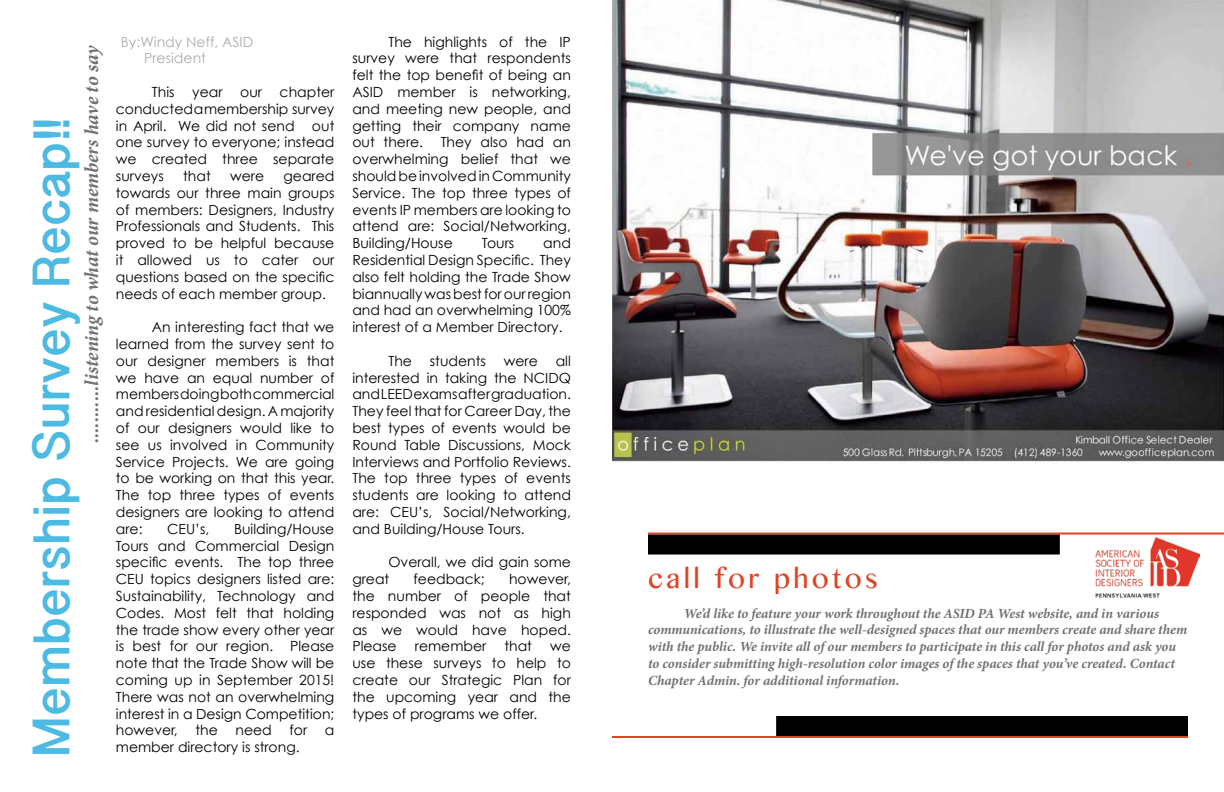
<style>
.page{position:relative;width:1224px;height:792px;background:#fff}
.page>*{position:absolute;margin:0;border:0;box-sizing:border-box;transform-origin:0 0}
.t1{font:700 49px "Kannada Sangam MN";letter-spacing:.03em;color:#4cbae2}
.t2{font:30px "Kannada MN";letter-spacing:.11em;color:#df4427}
.t3{font:italic 700 20px "Minion Pro";letter-spacing:-.005em;color:#717275}
.t4{font:14px/16.8px "Century Gothic";color:#000;text-align:justify}
.t5{font:italic 700 14px/16.8px "Minion Pro";letter-spacing:-.005em;color:#717275}
.t6{font:14px/16.8px "Century Gothic";color:#abadb0}
</style>
<div class="page">
<img style="left:612px;top:0;width:612px;height:462px">
<hr style="left:648px;top:533px;width:576px;height:2px;background:#df4427">
<div style="left:648px;top:535px;width:412px;height:20px;background:#000"></div>
<hr style="left:612px;top:736px;width:576px;height:2px;background:#df4427">
<div style="left:776px;top:716px;width:412px;height:20px;background:#000"></div>
<img style="left:1096px;top:538px;width:104px;height:60px">
<h3 class="t3" style="left:77px;top:443px;width:401px;rotate:-90deg">...........listening to what our members have to say</h3>
<h1 class="t1" style="left:24px;top:756px;width:638px;rotate:-90deg">Membership Survey Recap!!</h1>
<p class="t6" style="left:144px;top:33px;width:110px;text-indent:-23px">By:Windy Neff, ASID<br>President</p>
<p class="t4" style="left:152px;top:83px;width:24px">This</p>
<p class="t4" style="left:192px;top:83px;width:32px">year</p>
<p class="t4" style="left:240px;top:83px;width:23px">our</p>
<p class="t4" style="left:116px;top:83px;width:220px;text-indent:164px">chapter conducted a membership survey in April. We did not send out one survey to everyone; instead we created three separate surveys</p>
<p class="t4" style="left:116px;top:167px;width:220px;text-indent:168px">geared towards our three main groups of members: Designers, Industry Professionals and Students. This proved to be helpful because it allowed us to cater our questions based on the specific needs of each member group.</p>
<p class="t4" style="left:116px;top:318px;width:220px;text-indent:36px">An interesting fact that we learned from the survey sent to our designer members is that we have an equal number of members doing both commercial and residential design. A majority of our designers would like to see us involved in Community Service Projects. We are going to be working on that this year.<br>The top three types of events designers are looking to attend are:</p>
<p class="t4" style="left:183px;top:167px;width:29px">that</p>
<p class="t4" style="left:230px;top:167px;width:35px">were</p>
<p class="t4" style="left:116px;top:520px;width:220px;text-indent:118px">Building/House Tours and Commercial Design specific events. The top three CEU topics designers listed are:<br>Sustainability, Technology and Codes. Most felt that holding the trade show every other year is best for our region. Please note that the Trade Show will be coming up in September 2015!<br>There was not an overwhelming interest in a Design Competition; however,</p>
<p class="t4" style="left:167px;top:520px;width:44px">CEU’s,</p>
<p class="t4" style="left:195px;top:722px;width:24px">the</p>
<p class="t4" style="left:235px;top:722px;width:38px">need</p>
<p class="t4" style="left:289px;top:722px;width:19px">for</p>
<p class="t4" style="left:325px;top:722px;width:11px">a</p>
<p class="t4" style="left:116px;top:738px;width:185px">member directory is strong.</p>
<p class="t4" style="left:352px;top:33px;width:220px;text-indent:36px">The highlights of the IP survey were that respondents felt the top benefit of being an ASID member is networking, and meeting new people, and getting their company name out there.</p>
<p class="t4" style="left:352px;top:134px;width:220px;text-indent:88px">They also had an overwhelming belief that we should be involved in Community Service. The top three types of events IP members are looking to attend are: Social/Networking, Building/House</p>
<p class="t4" style="left:352px;top:234px;width:220px;text-indent:191px">and Residential Design Specific. They also felt holding the Trade Show biannually was best for our region and had an overwhelming 100% interest of a Member Directory.</p>
<p class="t4" style="left:388px;top:352px;width:25px">The</p>
<p class="t4" style="left:430px;top:352px;width:58px">students</p>
<p class="t4" style="left:504px;top:352px;width:35px">were</p>
<p class="t4" style="left:482px;top:234px;width:34px">Tours</p>
<p class="t4" style="left:352px;top:352px;width:220px;text-indent:203px">all interested in taking the NCIDQ and LEED exams after graduation.<br>They feel that for Career Day, the best types of events would be Round Table Discussions, Mock Interviews and Portfolio Reviews.<br>The top three types of events students are looking to attend are: CEU’s, Social/Networking, and Building/House Tours.</p>
<p class="t4" style="left:352px;top:554px;width:220px;text-indent:36px">Overall, we did gain some great</p>
<p class="t4" style="left:414px;top:570px;width:73px">feedback;</p>
<p class="t4" style="left:352px;top:570px;width:220px;text-indent:157px">however, the number of people that responded was not as high as we would have hoped.<br>Please</p>
<p class="t4" style="left:415px;top:638px;width:73px">remember</p>
<p class="t4" style="left:504px;top:638px;width:29px">that</p>
<p class="t4" style="left:352px;top:638px;width:220px;text-indent:198px">we use these surveys to help to create our Strategic Plan for the upcoming year and the types of programs we offer.</p>
<h2 class="t2" style="left:648px;top:560px;width:231px">call for photos</h2>
<p class="t5" style="left:648px;top:604px;width:541px;text-indent:36px">We’d like to feature your work throughout the ASID PA West website, and in various communications, to illustrate the well-designed spaces that our members create and share them with the public. We invite all of our members to participate in this call for photos and ask you to consider submitting high-resolution color images of the spaces that you’ve created. Contact Chapter Admin. for additional information.</p>
</div>
